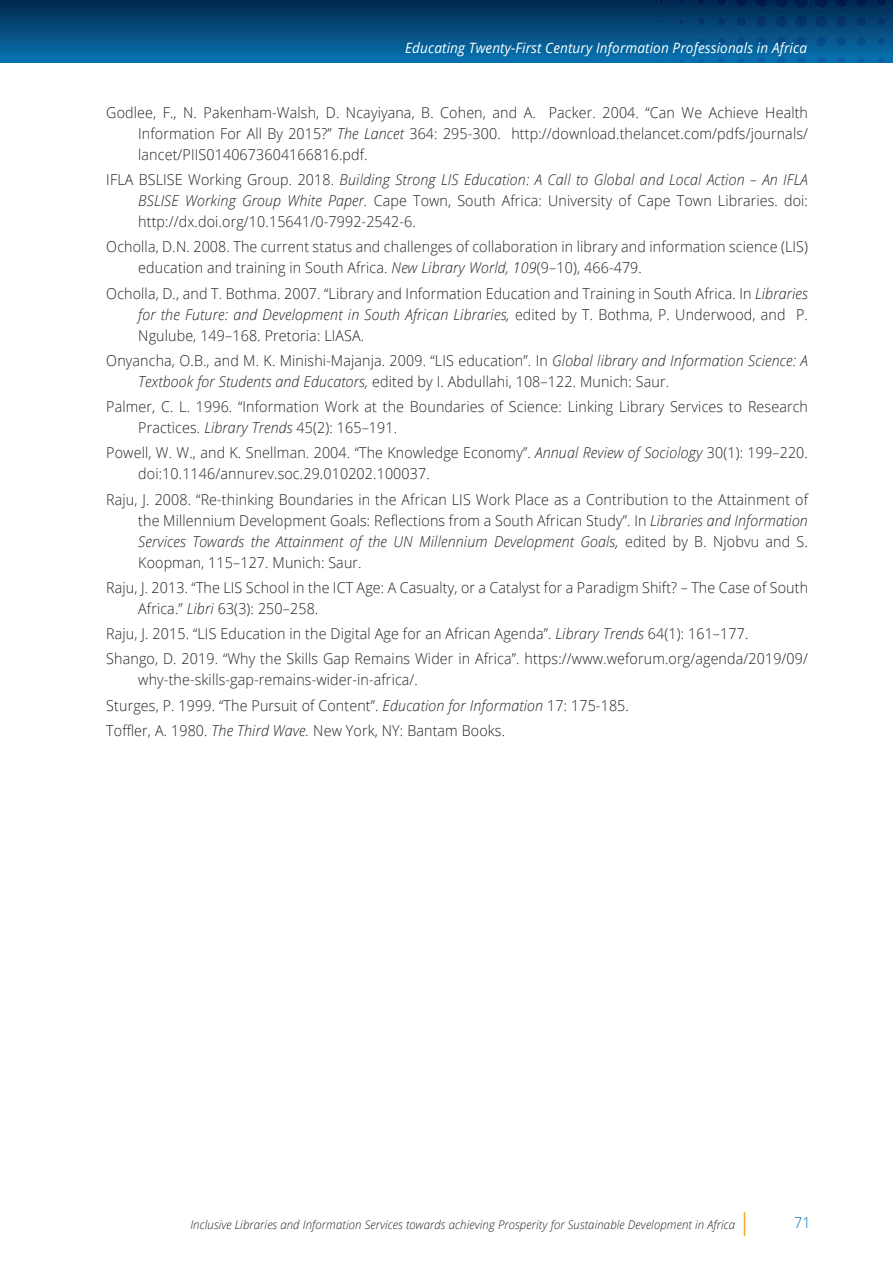
<style>
.page{position:relative;width:893px;height:1263px;background:#fff}
.page>*{position:absolute;margin:0;border:0;box-sizing:border-box;transform-origin:0 0}
.t1{font:300 15px/21px "Open Sans";letter-spacing:.01em;color:#231f20;scale:.95 1}
.t2{font:300 15px "Open Sans";color:#0570ad;scale:.95 1}
.t3{font:italic 14.25px "Open Sans";letter-spacing:.01em;color:#fff;scale:.95 1}
.t4{font:italic 300 12px "Open Sans";letter-spacing:.01em;color:#231f20;scale:.95 1}
.s1{font-style:italic}
</style>
<div class="page">
<div style="left:0;top:0;width:893px;height:62px;background:linear-gradient(to bottom,#03264d,#0772b0)"></div>
<svg style="left:718px;top:58px;width:6px;height:4px"></svg>
<svg style="left:738px;top:58px;width:7px;height:4px"></svg>
<svg style="left:757px;top:57px;width:8px;height:5px"></svg>
<svg style="left:777px;top:57px;width:9px;height:5px"></svg>
<svg style="left:797px;top:57px;width:9px;height:5px"></svg>
<svg style="left:817px;top:57px;width:9px;height:5px"></svg>
<svg style="left:837px;top:57px;width:8px;height:5px"></svg>
<svg style="left:858px;top:58px;width:7px;height:4px"></svg>
<svg style="left:878px;top:58px;width:6px;height:4px"></svg>
<svg style="left:679px;top:39px;width:4px;height:5px"></svg>
<svg style="left:698px;top:38px;width:6px;height:6px"></svg>
<svg style="left:718px;top:38px;width:7px;height:7px"></svg>
<svg style="left:737px;top:37px;width:9px;height:9px"></svg>
<svg style="left:756px;top:37px;width:10px;height:9px"></svg>
<svg style="left:776px;top:36px;width:10px;height:11px"></svg>
<svg style="left:796px;top:36px;width:11px;height:11px"></svg>
<svg style="left:816px;top:36px;width:11px;height:11px"></svg>
<svg style="left:836px;top:36px;width:10px;height:10px"></svg>
<svg style="left:857px;top:37px;width:9px;height:9px"></svg>
<svg style="left:877px;top:38px;width:8px;height:7px"></svg>
<svg style="left:659px;top:20px;width:4px;height:3px"></svg>
<svg style="left:679px;top:19px;width:5px;height:5px"></svg>
<svg style="left:698px;top:18px;width:7px;height:7px"></svg>
<svg style="left:717px;top:17px;width:9px;height:9px"></svg>
<svg style="left:736px;top:16px;width:10px;height:11px"></svg>
<svg style="left:756px;top:16px;width:11px;height:11px"></svg>
<svg style="left:775px;top:15px;width:12px;height:13px"></svg>
<svg style="left:795px;top:15px;width:13px;height:13px"></svg>
<svg style="left:815px;top:15px;width:12px;height:13px"></svg>
<svg style="left:835px;top:16px;width:12px;height:11px"></svg>
<svg style="left:856px;top:16px;width:10px;height:11px"></svg>
<svg style="left:877px;top:17px;width:9px;height:9px"></svg>
<svg style="left:659px;top:0;width:4px;height:4px"></svg>
<svg style="left:678px;top:0;width:6px;height:5px"></svg>
<svg style="left:697px;top:0;width:8px;height:5px"></svg>
<svg style="left:716px;top:0;width:10px;height:6px"></svg>
<svg style="left:736px;top:0;width:11px;height:7px"></svg>
<svg style="left:755px;top:0;width:13px;height:8px"></svg>
<img style="left:774px;top:0;width:14px;height:8px">
<img style="left:794px;top:0;width:15px;height:9px">
<img style="left:814px;top:0;width:14px;height:9px">
<svg style="left:835px;top:0;width:13px;height:8px"></svg>
<svg style="left:855px;top:0;width:12px;height:7px"></svg>
<svg style="left:876px;top:0;width:10px;height:6px"></svg>
<svg style="left:744px;top:1212px;width:1px;height:24px"></svg>
<p class="t3" style="left:405px;top:38px;width:424px">Educating Twenty-First Century Information Professionals in Africa</p>
<p class="t1" style="left:138px;top:101px;width:706px;text-align:justify;text-indent:-32px">Godlee, F., N. Pakenham-Walsh, D. Ncayiyana, B. Cohen, and A. Packer. 2004. “Can We Achieve Health Information For All By 2015?” <span class="s1">The Lancet</span> 364: 295-300. http://download.thelancet.com/pdfs/journals/ lancet/PIIS0140673604166816.pdf.</p>
<p class="t1" style="left:138px;top:169px;width:706px;text-align:justify;text-indent:-32px">IFLA BSLISE Working Group. 2018. <span class="s1">Building Strong LIS Education: A Call to Global and Local Action – An IFLA BSLISE Working Group White Paper.</span> Cape Town, South Africa: University of Cape Town Libraries. doi: http://dx.doi.org/10.15641/0-7992-2542-6.</p>
<p class="t1" style="left:138px;top:236px;width:706px;text-indent:-32px">Ocholla, D.N. 2008. The current status and challenges of collaboration in library and information science (LIS) education and training in South Africa. <span class="s1">New Library World, 109</span>(9–10), 466-479.</p>
<p class="t1" style="left:138px;top:282px;width:706px;text-align:justify;text-indent:-32px">Ocholla, D., and T. Bothma. 2007. “Library and Information Education and Training in South Africa. In <span class="s1">Libraries for the Future: and Development in South African Libraries,</span> edited by T. Bothma, P. Underwood, and P.<br>Ngulube, 149–168. Pretoria: LIASA.</p>
<p class="t1" style="left:138px;top:349px;width:706px;text-indent:-32px">Onyancha, O.B., and M. K. Minishi-Majanja. 2009. “LIS education”. In <span class="s1">Global library and Information Science: A<br>Textbook for Students and Educators,</span> edited by I. Abdullahi, 108–122. Munich: Saur.</p>
<p class="t1" style="left:138px;top:396px;width:706px;text-indent:-32px">Palmer, C. L. 1996. “Information Work at the Boundaries of Science: Linking Library Services to Research<br>Practices. <span class="s1">Library Trends</span> 45(2): 165–191.</p>
<p class="t1" style="left:138px;top:442px;width:706px;text-indent:-32px">Powell, W. W., and K. Snellman. 2004. “The Knowledge Economy”. <span class="s1">Annual Review of Sociology</span> 30(1): 199–220. doi:10.1146/annurev.soc.29.010202.100037.</p>
<p class="t1" style="left:138px;top:488px;width:706px;text-align:justify;text-indent:-32px">Raju, J. 2008. “Re-thinking Boundaries in the African LIS Work Place as a Contribution to the Attainment of the Millennium Development Goals: Reflections from a South African Study”. In <span class="s1">Libraries and Information Services Towards the Attainment of the UN Millennium Development Goals,</span> edited by B. Njobvu and S.<br>Koopman, 115–127. Munich: Saur.</p>
<p class="t1" style="left:138px;top:576px;width:707px;text-indent:-32px">Raju, J. 2013. “The LIS School in the ICT Age: A Casualty, or a Catalyst for a Paradigm Shift? – The Case of South<br>Africa.” <span class="s1">Libri</span> 63(3): 250–258.</p>
<p class="t1" style="left:106px;top:621px;width:740px;line-height:25.2px">Raju, J. 2015. “LIS Education in the Digital Age for an African Agenda”. <span class="s1">Library Trends</span> 64(1): 161–177.<br>Shango, D. 2019. “Why the Skills Gap Remains Wider in Africa”. https://www.weforum.org/agenda/2019/09/</p>
<p class="t1" style="left:106px;top:667px;width:552px;line-height:25.2px;text-indent:32px">why-the-skills-gap-remains-wider-in-africa/.<br>Sturges, P. 1999. “The Pursuit of Content”. <span class="s1">Education for Information</span> 17: 175-185.<br>Toffler, A. 1980. <span class="s1">The Third Wave.</span> New York, NY: Bantam Books.</p>
<p class="t4" style="left:190px;top:1216px;width:575px">Inclusive Libraries and Information Services towards achieving Prosperity for Sustainable Development in Africa</p>
<p class="t2" style="left:794px;top:1212px;width:19px">71</p>
</div>
